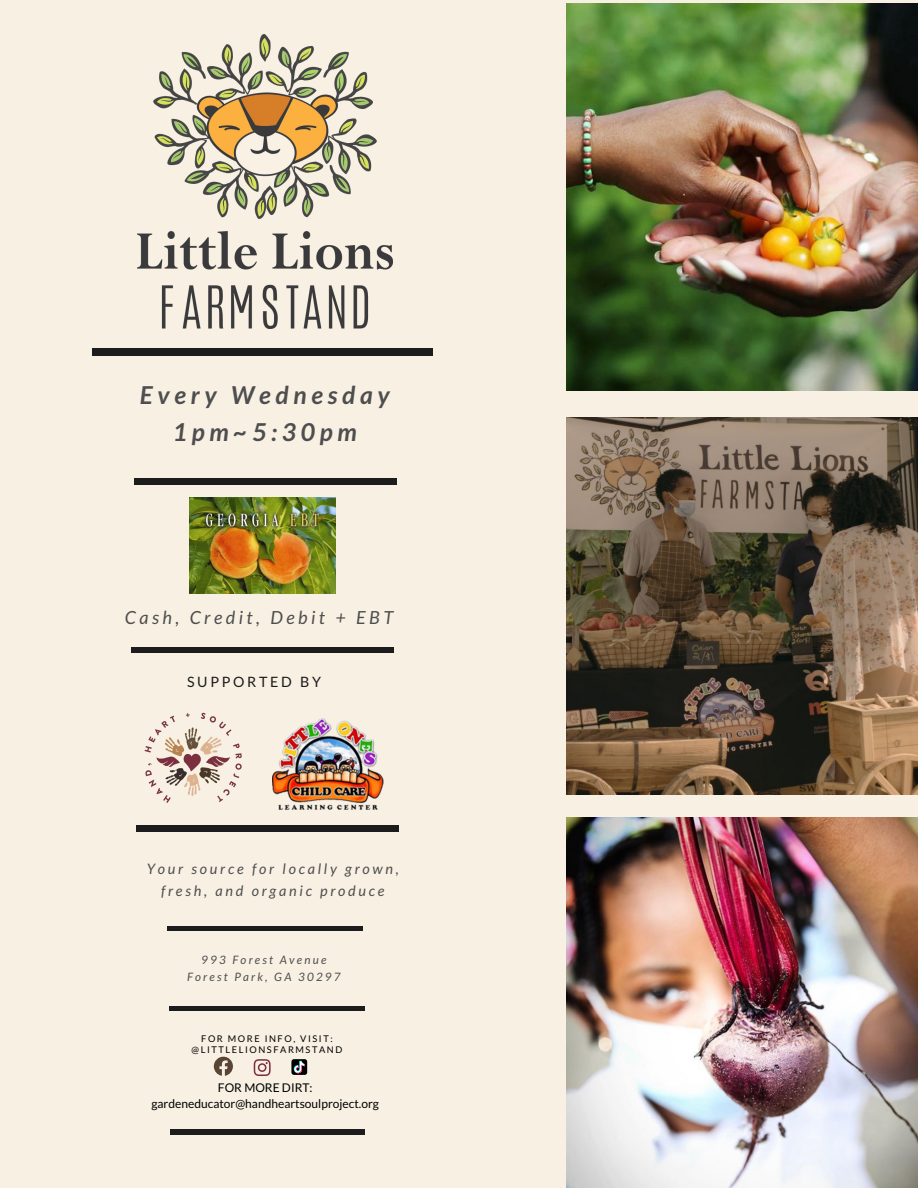
<style>
.page{position:relative;width:918px;height:1188px;background:#f7f0e3}
.page>*{position:absolute;margin:0;border:0;box-sizing:border-box;transform-origin:0 0}
.t1{font:italic 700 24.6px "Lato";letter-spacing:.19em;color:#4e4e4e}
.t2{font:italic 18px "Lato";letter-spacing:.19em;color:#4e4e4e}
.t3{font:italic 14.4px/22px "Lato";letter-spacing:.19em;color:#4e4e4e;text-align:center}
.t4{font:14.25px "Lato";letter-spacing:.19em;color:#1c1c1c}
.t5{font:12px "Lato";color:#000}
.t6{font:italic 11.55px "Lato";letter-spacing:.19em;color:#4e4e4e}
.t7{font:9.3px "Lato";letter-spacing:.17em;color:#000}
</style>
<div class="page">
<div style="left:92px;top:349px;width:340px;height:7px;background:#1c1c1c"></div>
<div style="left:169px;top:1006px;width:196px;height:5px;background:#1c1c1c"></div>
<hr style="left:170px;top:1130px;width:194px;height:4px;background:#1c1c1c">
<img style="left:136px;top:712px;width:127px;height:114px">
<img style="left:273px;top:718px;width:110px;height:91px">
<div style="left:132px;top:647px;width:262px;height:6px;background:#1c1c1c"></div>
<div style="left:136px;top:826px;width:262px;height:5px;background:#1c1c1c"></div>
<div style="left:167px;top:926px;width:196px;height:5px;background:#1c1c1c"></div>
<img style="left:137px;top:35px;width:255px;height:293px">
<div style="left:134px;top:479px;width:262px;height:5px;background:#1c1c1c"></div>
<img style="left:567px;top:4px;width:351px;height:387px">
<img style="left:567px;top:417px;width:351px;height:378px">
<img style="left:189px;top:498px;width:147px;height:96px">
<img style="left:567px;top:817px;width:351px;height:371px">
<svg style="left:214px;top:1057px;width:19px;height:19px"></svg>
<svg style="left:254px;top:1059px;width:17px;height:17px"></svg>
<svg style="left:291px;top:1059px;width:16px;height:16px"></svg>
<p class="t1" style="left:140px;top:379px;width:251px">Every Wednesday</p>
<p class="t1" style="left:173px;top:416px;width:186px">1pm~5:30pm</p>
<p class="t2" style="left:125px;top:606px;width:270px">Cash, Credit, Debit + EBT</p>
<p class="t4" style="left:187px;top:673px;width:136px">SUPPORTED BY</p>
<p class="t3" style="left:147px;top:857px;width:254px">Your source for locally grown, fresh, and organic produce</p>
<p class="t6" style="left:201px;top:952px;width:127px">993 Forest Avenue</p>
<p class="t6" style="left:187px;top:970px;width:155px">Forest Park, GA 30297</p>
<p class="t7" style="left:201px;top:1032px;width:133px">FOR MORE INFO, VISIT:</p>
<p class="t7" style="left:192px;top:1044px;width:152px">@LITTLELIONSFARMSTAND</p>
<p class="t5" style="left:218px;top:1080px;width:96px">FOR MORE DIRT:</p>
<p class="t5" style="left:151px;top:1096px;width:229px">gardeneducator@handheartsoulproject.org</p>
</div>
